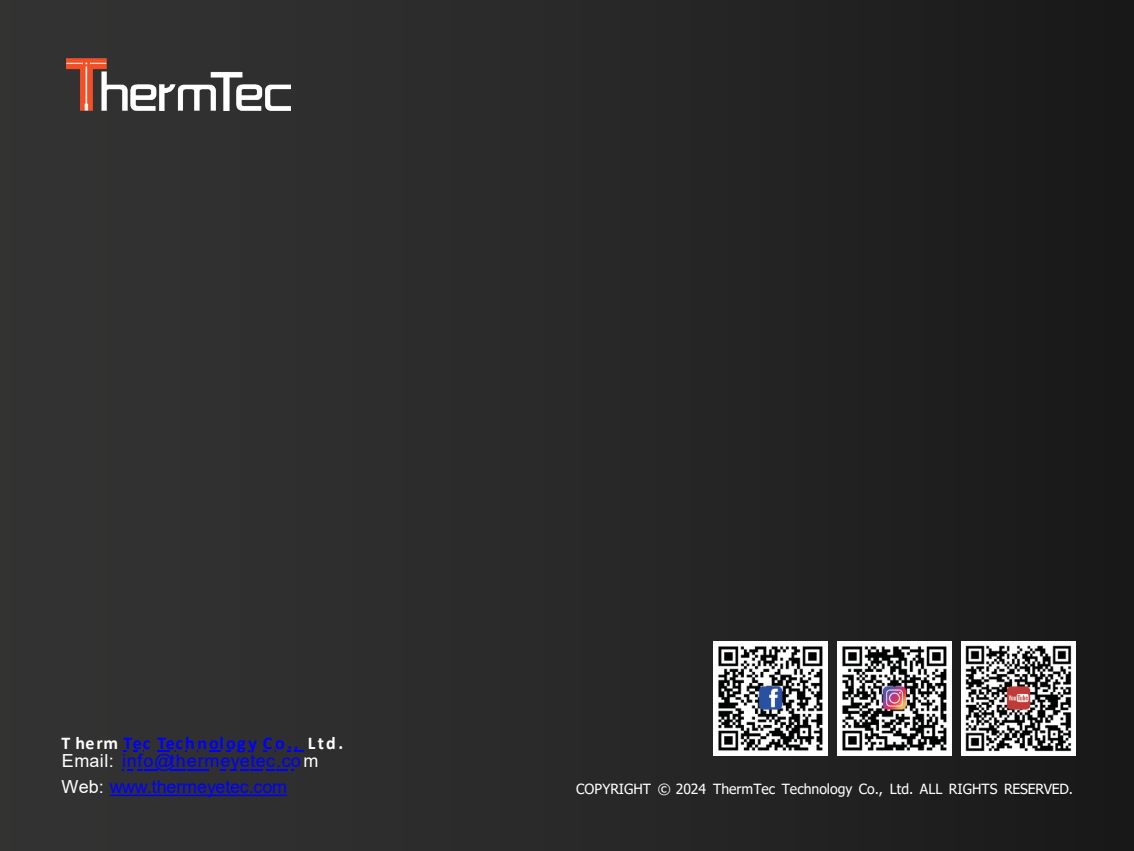
<style>
.page{position:relative;width:1134px;height:851px;background:#fff}
.page>*{position:absolute;margin:0;border:0;box-sizing:border-box;transform-origin:0 0}
.t1{font:18px/18.2px "Arial";letter-spacing:.035em;color:#00f}
.t2{font:18px "Arial";letter-spacing:-.01em;color:#00f}
.t3{font:700 18px "Calibri";color:#fff}
.t4{font:14px "Tahoma";color:#fff}
.s1{font-family:"Calibri";font-weight:700;color:#fff}
.s2{font-family:"Calibri";font-weight:700}
.s3{color:#fff}
</style>
<div class="page">
<img style="left:0;top:0;width:1134px;height:850px">
<svg style="left:122px;top:769px;width:36px;height:1px"></svg>
<svg style="left:158px;top:751px;width:18px;height:1px"></svg>
<svg style="left:170px;top:769px;width:39px;height:1px"></svg>
<svg style="left:220px;top:769px;width:74px;height:1px"></svg>
<svg style="left:288px;top:751px;width:16px;height:1px"></svg>
<svg style="left:110px;top:795px;width:177px;height:1px"></svg>
<img style="left:66px;top:58px;width:224px;height:52px">
<img style="left:714px;top:642px;width:113px;height:113px">
<img style="left:838px;top:642px;width:113px;height:113px">
<img style="left:962px;top:642px;width:113px;height:113px">
<p class="t1" style="left:61px;top:733px;width:259px"><span class="s1">T herm</span> <span class="s2">Tec Technology Co.,<br></span><span class="s3">Email:</span> info@thermeyetec.co<span class="s3">m</span></p>
<p class="t3" style="left:308px;top:730px;width:37px">Ltd.</p>
<p class="t2" style="left:61px;top:774px;width:227px"><span class="s3">Web:</span> www.thermeyetec.com</p>
<p class="t4" style="left:576px;top:779px;width:498px">COPYRIGHT © 2024 ThermTec Technology Co., Ltd. ALL RIGHTS RESERVED.</p>
</div>
